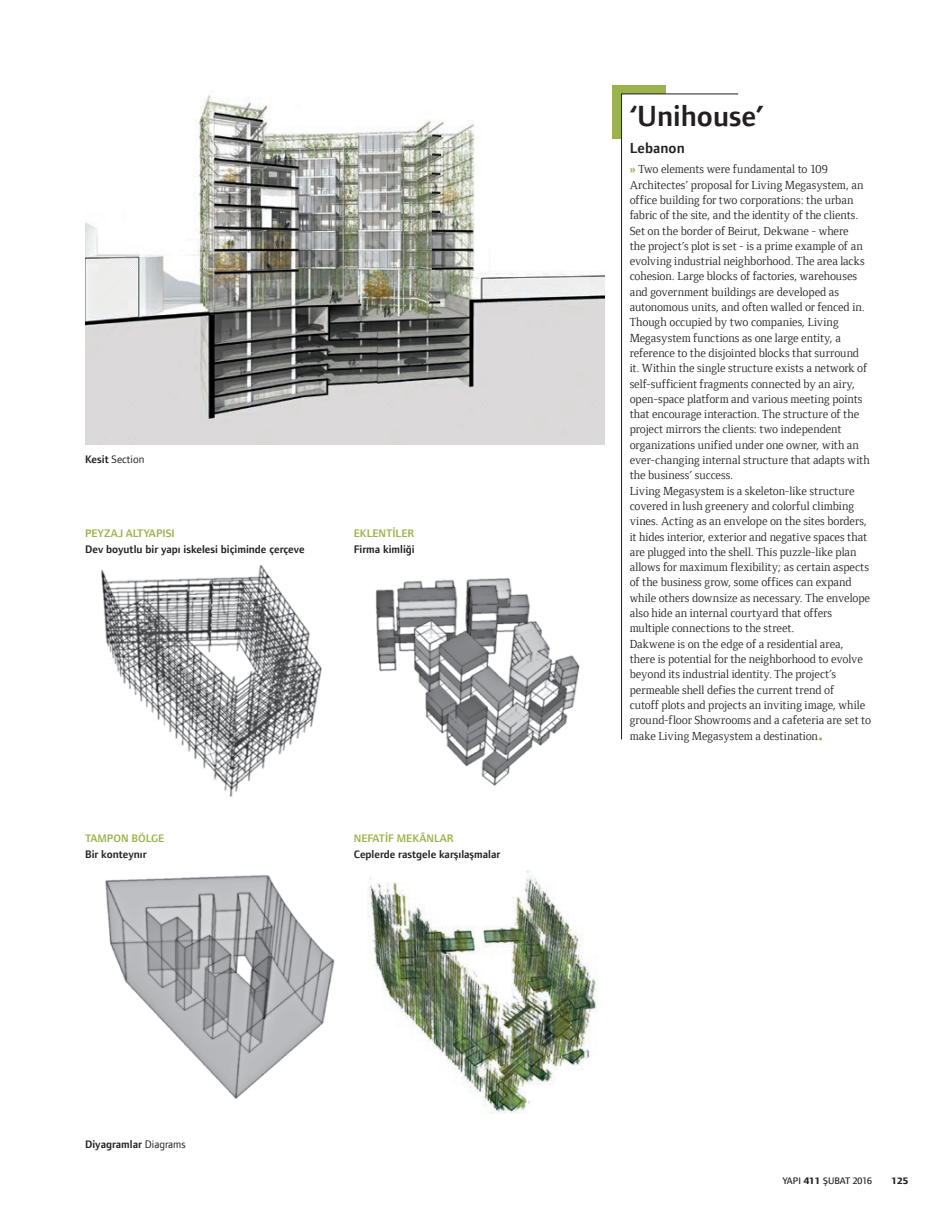
<style>
.page{position:relative;width:936px;height:1212px;background:#fff}
.page>*{position:absolute;margin:0;border:0;box-sizing:border-box;transform-origin:0 0}
.t1{font:600 30px "Foundry Form Sans TRU";color:#231f20}
.ozet_tikirik{font:600 15px "Foundry Form Sans TRU";letter-spacing:.005em;color:#231f20}
.ozet_tikirik-2{font:12px/15.3px "Foundry Form Serif TRU";color:#231f20}
.t2{font:600 11.25px "Foundry Form Sans TRU";color:#231f20}
.t3{font:600 11.25px "Foundry Form Sans TRU";color:#9ab34c}
.t4{font:11.25px "Foundry Form Sans TRU";color:#231f20}
.t5{font:500 9.75px "Foundry Form Sans TRU";color:#231f20}
.t6{font:800 9.75px "Foundry Form Sans TRU";color:#231f20}
.s1{font-weight:600}
.s2{font-weight:400}
.s3{font-family:"Foundry Form Sans TRU";font-weight:600;color:#9ab34c}
.s4{font-weight:600;font-size:24px;color:#9ab34c}
.s5{font-weight:800}
</style>
<div class="page">
<div style="left:612px;top:85px;width:9px;height:53px;background:#9ab34c"></div>
<div style="left:612px;top:85px;width:53px;height:9px;background:#9ab34c"></div>
<svg style="left:620px;top:93px;width:118px;height:647px"></svg>
<img style="left:85px;top:92px;width:519px;height:352px">
<img style="left:101px;top:565px;width:221px;height:232px">
<img style="left:375px;top:578px;width:205px;height:208px">
<img style="left:105px;top:875px;width:230px;height:224px">
<img style="left:368px;top:870px;width:230px;height:244px">
<p class="t4" style="left:85px;top:453px;width:61px"><span class="s1">Kesit</span> Section</p>
<p class="t3" style="left:85px;top:527px;width:91px">PEYZAJ ALTYAPISI</p>
<p class="t3" style="left:354px;top:527px;width:62px">EKLENTİLER</p>
<p class="t2" style="left:85px;top:542px;width:221px">Dev boyutlu bir yapı iskelesi biçiminde çerçeve</p>
<p class="t2" style="left:354px;top:542px;width:62px">Firma kimliği</p>
<p class="t3" style="left:85px;top:832px;width:81px">TAMPON BÖLGE</p>
<p class="t3" style="left:354px;top:832px;width:101px">NEFATİF MEKÂNLAR</p>
<p class="t2" style="left:85px;top:848px;width:63px">Bir konteynır</p>
<p class="t2" style="left:354px;top:848px;width:148px">Ceplerde rastgele karşılaşmalar</p>
<p class="t2" style="left:85px;top:1138px;width:102px">Diyagramlar <span class="s2">Diagrams</span></p>
<p class="t1" style="left:629px;top:99px;width:136px">‘Unihouse’</p>
<p class="ozet_tikirik" style="left:629px;top:139px;width:57px">Lebanon</p>
<p class="ozet_tikirik-2" style="left:629px;top:162px;width:235px"><span class="s3">»</span> Two elements were fundamental to 109<br>Architectes’ proposal for Living Megasystem, an office building for two corporations: the urban fabric of the site, and the identity of the clients.</p>
<p class="ozet_tikirik-2" style="left:629px;top:223px;width:237px">Set on the border of Beirut, Dekwane - where the project’s plot is set - is a prime example of an evolving industrial neighborhood. The area lacks cohesion. Large blocks of factories, warehouses and government buildings are developed as autonomous units, and often walled or fenced in.</p>
<p class="ozet_tikirik-2" style="left:629px;top:315px;width:241px">Though occupied by two companies, Living Megasystem functions as one large entity, a reference to the disjointed blocks that surround it. Within the single structure exists a network of self-sufficient fragments connected by an airy, open-space platform and various meeting points that encourage interaction. The structure of the project mirrors the clients: two independent organizations unified under one owner, with an ever-changing internal structure that adapts with the business’ success.</p>
<p class="ozet_tikirik-2" style="left:629px;top:483px;width:242px">Living Megasystem is a skeleton-like structure covered in lush greenery and colorful climbing vines. Acting as an envelope on the sites borders, it hides interior, exterior and negative spaces that are plugged into the shell. This puzzle-like plan allows for maximum flexibility; as certain aspects of the business grow, some offices can expand while others downsize as necessary. The envelope also hide an internal courtyard that offers multiple connections to the street.</p>
<p class="ozet_tikirik-2" style="left:629px;top:636px;width:243px">Dakwene is on the edge of a residential area, there is potential for the neighborhood to evolve beyond its industrial identity. The project’s permeable shell defies the current trend of<br>cutoff plots and projects an inviting image, while ground-floor Showrooms and a cafeteria are set to make Living Megasystem a destination<span class="s4">.</span></p>
<p class="t5" style="left:782px;top:1175px;width:91px">YAPI <span class="s5">411</span> ŞUBAT 2016</p>
<p class="t6" style="left:891px;top:1175px;width:18px">125</p>
</div>
